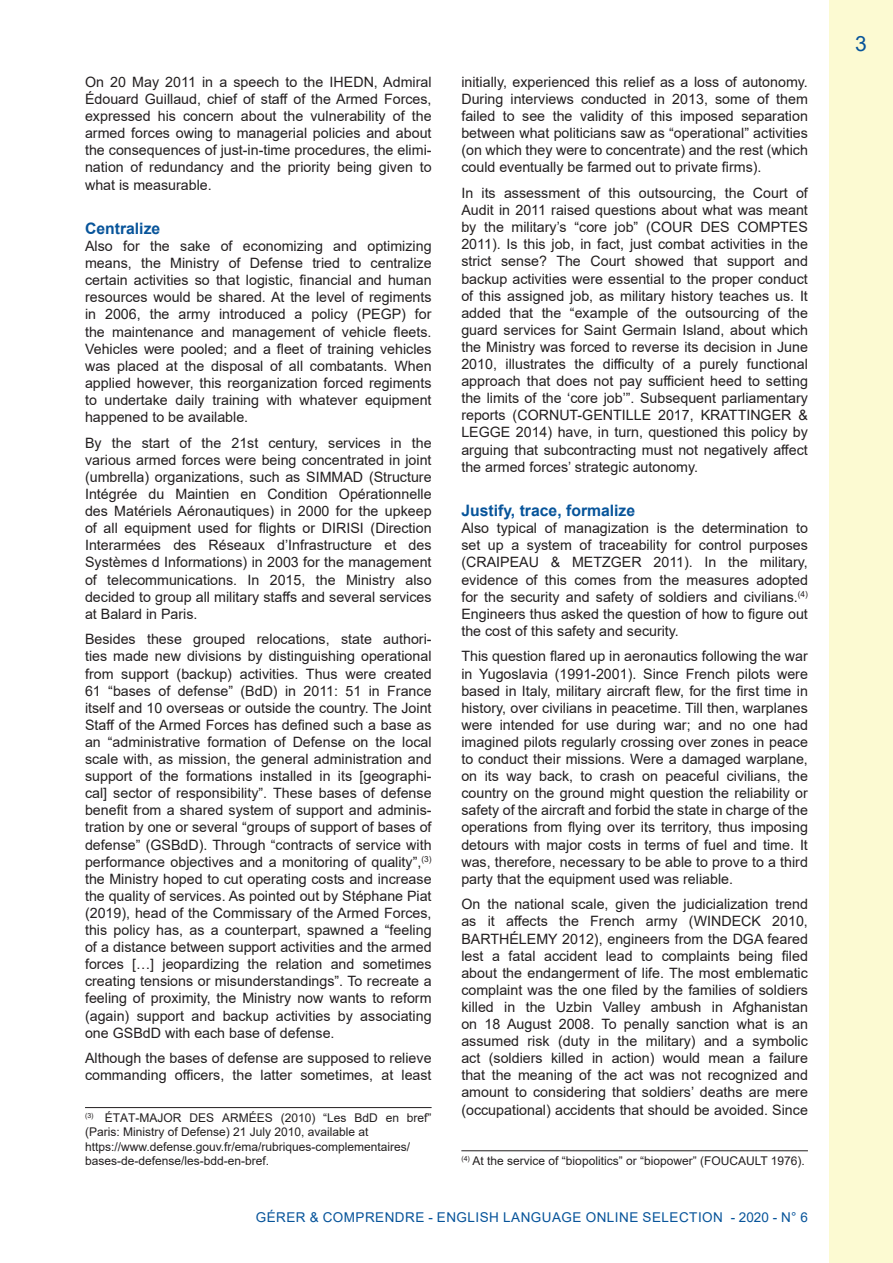
<style>
.page{position:relative;width:893px;height:1263px;background:#fff}
.page>*{position:absolute;margin:0;border:0;box-sizing:border-box;transform-origin:0 0}
.t1{font:21px "Arial";color:#07549a}
.Titre_2{font:700 15.75px "Arial";color:#07549a}
.texte_courant{font:14.25px/17.1px "Arial";color:#231f20;text-align:justify}
.t2{font:13.5px "Arial";letter-spacing:.035em;color:#07549a}
.notes-bas-de-page{font:12px/14.4px "Arial";color:#231f20}
</style>
<div class="page">
<div style="left:829px;top:0;width:64px;height:1263px;background:#fcfad2"></div>
<hr style="left:85px;top:1107px;width:347px;height:1px;background:#231f20">
<hr style="left:461px;top:1150px;width:347px;height:1px;background:#231f20">
<p class="texte_courant" style="left:85px;top:73px;width:348px">On 20 May 2011 in a speech to the IHEDN, Admiral Édouard Guillaud, chief of staff of the Armed Forces, expressed his concern about the vulnerability of the armed forces owing to managerial policies and about the consequences of just-in-time procedures, the elimi&shy;nation of redundancy and the priority being given to what is measurable.</p>
<p class="Titre_2" style="left:85px;top:217px;width:77px">Centralize</p>
<p class="texte_courant" style="left:85px;top:237px;width:348px">Also for the sake of economizing and optimizing means, the Ministry of Defense tried to centralize certain activities so that logistic, financial and human resources would be shared. At the level of regiments in 2006, the army introduced a policy (PEGP) for the maintenance and management of vehicle fleets.<br>Vehicles were pooled; and a fleet of training vehicles was placed at the disposal of all combatants. When applied however, this reorganization forced regiments to undertake daily training with whatever equipment happened to be available.</p>
<p class="texte_courant" style="left:85px;top:434px;width:348px">By the start of the 21st century, services in the various armed forces were being concentrated in joint (umbrella) organizations, such as SIMMAD (Structure Intégrée du Maintien en Condition Opérationnelle des Matériels Aéronautiques) in 2000 for the upkeep of all equipment used for flights or DIRISI (Direction Interarmées des Réseaux d’Infrastructure et des Systèmes d Informations) in 2003 for the management of telecommunications. In 2015, the Ministry also decided to group all military staffs and several services at Balard in Paris.</p>
<p class="texte_courant" style="left:85px;top:631px;width:348px">Besides these grouped relocations, state authori&shy;ties made new divisions by distinguishing operational from support (backup) activities. Thus were created 61 “bases of defense” (BdD) in 2011: 51 in France itself and 10 overseas or outside the country. The Joint Staff of the Armed Forces has defined such a base as an “administrative formation of Defense on the local scale with, as mission, the general administration and support of the formations installed in its [geographi&shy;cal] sector of responsibility”. These bases of defense benefit from a shared system of support and adminis&shy;tration by one or several “groups of support of bases of defense” (GSBdD). Through “contracts of service with performance objectives and a monitoring of quality”,<sup>(3) </sup>the Ministry hoped to cut operating costs and increase the quality of services. As pointed out by Stéphane Piat (2019), head of the Commissary of the Armed Forces, this policy has, as a counterpart, spawned a “feeling of a distance between support activities and the armed forces […] jeopardizing the relation and sometimes creating tensions or misunderstandings”. To recreate a feeling of proximity, the Ministry now wants to reform (again) support and backup activities by associating one GSBdD with each base of defense.</p>
<p class="texte_courant" style="left:85px;top:1049px;width:348px">Although the bases of defense are supposed to relieve commanding officers, the latter sometimes, at least</p>
<p class="notes-bas-de-page" style="left:85px;top:1110px;width:348px"><sup>(3)</sup> ÉTAT-MAJOR DES ARMÉES (2010) “Les BdD en bref” (Paris: Ministry of Defense) 21 July 2010, available at</p>
<p class="notes-bas-de-page" style="left:85px;top:1139px;width:327px">https://www.defense.gouv.fr/ema/rubriques-complementaires/ bases-de-defense/les-bdd-en-bref.</p>
<p class="texte_courant" style="left:461px;top:73px;width:348px">initially, experienced this relief as a loss of autonomy.<br>During interviews conducted in 2013, some of them failed to see the validity of this imposed separation between what politicians saw as “operational” activities (on which they were to concentrate) and the rest (which could eventually be farmed out to private firms).</p>
<p class="texte_courant" style="left:461px;top:184px;width:348px">In its assessment of this outsourcing, the Court of Audit in 2011 raised questions about what was meant by the military’s “core job” (COUR DES COMPTES 2011). Is this job, in fact, just combat activities in the strict sense? The Court showed that support and backup activities were essential to the proper conduct of this assigned job, as military history teaches us. It added that the “example of the outsourcing of the guard services for Saint Germain Island, about which the Ministry was forced to reverse its decision in June 2010, illustrates the difficulty of a purely functional approach that does not pay sufficient heed to setting the limits of the ‘core job’”. Subsequent parliamentary reports (CORNUT-GENTILLE 2017, KRATTINGER &amp; LEGGE 2014) have, in turn, questioned this policy by arguing that subcontracting must not negatively affect the armed forces’ strategic autonomy.</p>
<p class="Titre_2" style="left:461px;top:499px;width:175px">Justify, trace, formalize</p>
<p class="texte_courant" style="left:461px;top:519px;width:348px">Also typical of managization is the determination to set up a system of traceability for control purposes (CRAIPEAU &amp; METZGER 2011). In the military, evidence of this comes from the measures adopted for the security and safety of soldiers and civilians.<sup>(4)<br></sup>Engineers thus asked the question of how to figure out the cost of this safety and security.</p>
<p class="texte_courant" style="left:461px;top:648px;width:348px">This question flared up in aeronautics following the war in Yugoslavia (1991-2001). Since French pilots were based in Italy, military aircraft flew, for the first time in history, over civilians in peacetime. Till then, warplanes were intended for use during war; and no one had imagined pilots regularly crossing over zones in peace to conduct their missions. Were a damaged warplane, on its way back, to crash on peaceful civilians, the country on the ground might question the reliability or safety of the aircraft and forbid the state in charge of the operations from flying over its territory, thus imposing detours with major costs in terms of fuel and time. It was, therefore, necessary to be able to prove to a third party that the equipment used was reliable.</p>
<p class="texte_courant" style="left:461px;top:896px;width:348px">On the national scale, given the judicialization trend as it affects the French army (WINDECK 2010, BARTHÉLEMY 2012), engineers from the DGA feared lest a fatal accident lead to complaints being filed about the endangerment of life. The most emblematic complaint was the one filed by the families of soldiers killed in the Uzbin Valley ambush in Afghanistan on 18 August 2008. To penally sanction what is an assumed risk (duty in the military) and a symbolic act (soldiers killed in action) would mean a failure that the meaning of the act was not recognized and amount to considering that soldiers’ deaths are mere (occupational) accidents that should be avoided. Since</p>
<p class="notes-bas-de-page" style="left:461px;top:1154px;width:345px"><sup>(4)</sup> At the service of “biopolitics” or “biopower” (FOUCAULT 1976).</p>
<p class="t2" style="left:256px;top:1208px;width:554px">GÉRER &amp; COMPRENDRE - ENGLISH LANGUAGE ONLINE SELECTION - 2020 - N° 6</p>
<h1 class="t1" style="left:855px;top:30px;width:13px">3</h1>
</div>
